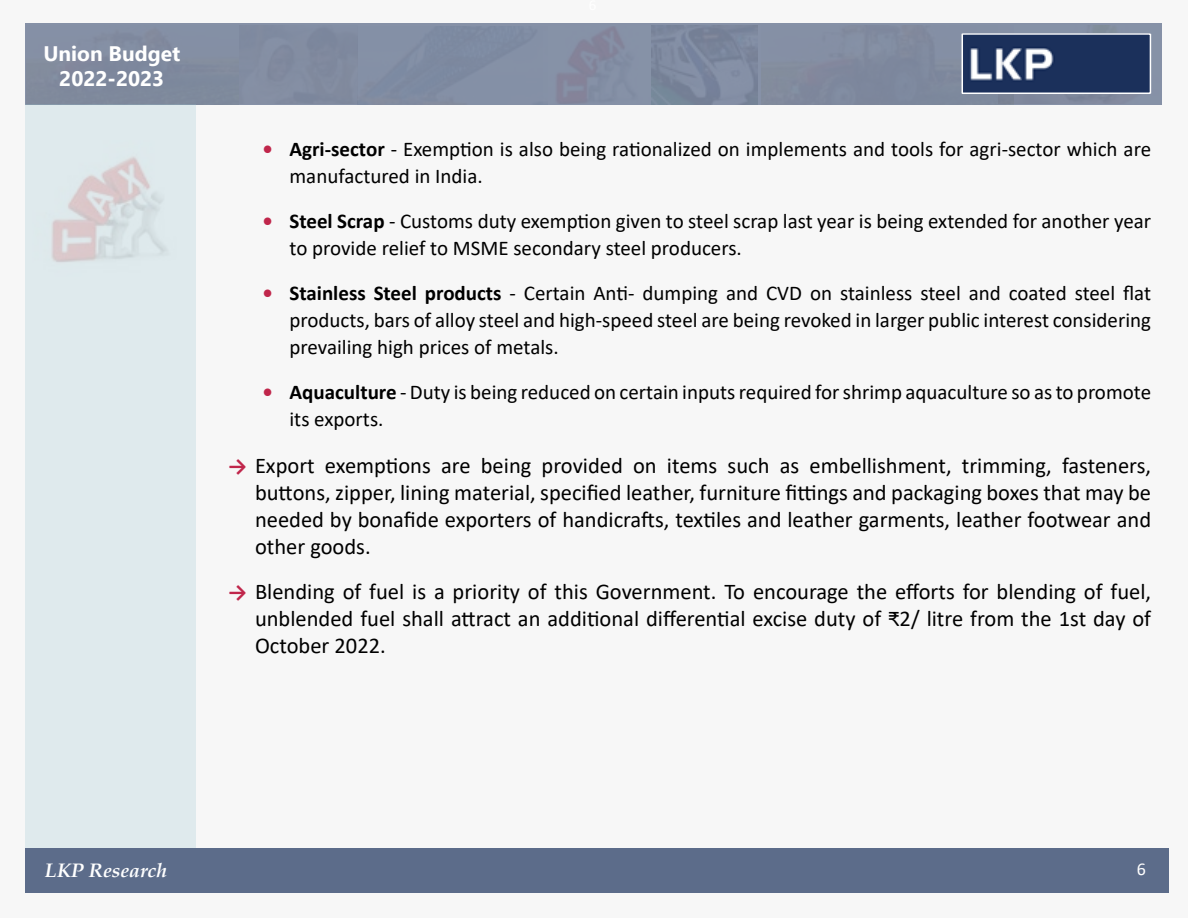
<style>
.page{position:relative;width:1188px;height:918px;background:#f7f7f7}
.page>*{position:absolute;margin:0;border:0;box-sizing:border-box;transform-origin:0 0}
.t1{font:22.5px/27px "Calibri";color:#000;text-align:justify}
.t2{font:21px/27px "Calibri";color:#000}
.t3{font:700 21px/25.2px "Ebrima";color:#fff;text-align:center}
.t4{font:italic 700 19.5px "Book Antiqua";color:#fff}
.t5{font:18px "Calibri";color:#fff}
.s1{font-weight:700;color:#c0264b}
.s2{font-weight:700}
.s3{font-weight:700;font-size:21px;color:#c0264b}
</style>
<div class="page">
<div style="left:25px;top:848px;width:1143px;height:44px;background:#5c6c8a"></div>
<div style="left:26px;top:23px;width:1136px;height:81px;background:#828ca1"></div>
<img style="left:965px;top:36px;width:183px;height:55px">
<div style="left:962px;top:33px;width:189px;height:61px;border:2px solid #fff"></div>
<div style="left:26px;top:104px;width:170px;height:744px;background:#dfeaed"></div>
<img style="left:52px;top:157px;width:114px;height:105px">
<p class="t3" style="left:43px;top:40px;width:138px">Union Budget<br>2022-2023</p>
<p class="t2" style="left:290px;top:135px;width:863px;text-indent:-27px"><span class="s1">•</span> <span class="s2">Agri-sector</span> - Exemption is also being rationalized on implements and tools for agri-sector which are manufactured in India.</p>
<p class="t2" style="left:290px;top:207px;width:863px;text-indent:-27px"><span class="s1">•</span> <span class="s2">Steel Scrap</span> - Customs duty exemption given to steel scrap last year is being extended for another year to provide relief to MSME secondary steel producers.</p>
<p class="t2" style="left:290px;top:279px;width:863px;text-align:justify;text-indent:-27px"><span class="s1">•</span> <span class="s2">Stainless Steel products</span> - Certain Anti- dumping and CVD on stainless steel and coated steel flat products, bars of alloy steel and high-speed steel are being revoked in larger public interest considering prevailing high prices of metals.</p>
<p class="t2" style="left:290px;top:378px;width:863px;text-indent:-27px"><span class="s1">•</span> <span class="s2">Aquaculture</span> - Duty is being reduced on certain inputs required for shrimp aquaculture so as to promote its exports.</p>
<p class="t1" style="left:255px;top:451px;width:898px;text-indent:-27px"><span class="s3">→</span> Export exemptions are being provided on items such as embellishment, trimming, fasteners, buttons, zipper, lining material, specified leather, furniture fittings and packaging boxes that may be needed by bonafide exporters of handicrafts, textiles and leather garments, leather footwear and other goods.</p>
<p class="t1" style="left:255px;top:577px;width:898px;text-indent:-27px"><span class="s3">→</span> Blending of fuel is a priority of this Government. To encourage the efforts for blending of fuel, unblended fuel shall attract an additional differential excise duty of ₹2/ litre from the 1st day of October 2022.</p>
<p class="t4" style="left:45px;top:857px;width:123px">LKP Research</p>
<p class="t5" style="left:1137px;top:856px;width:11px">6</p>
</div>
